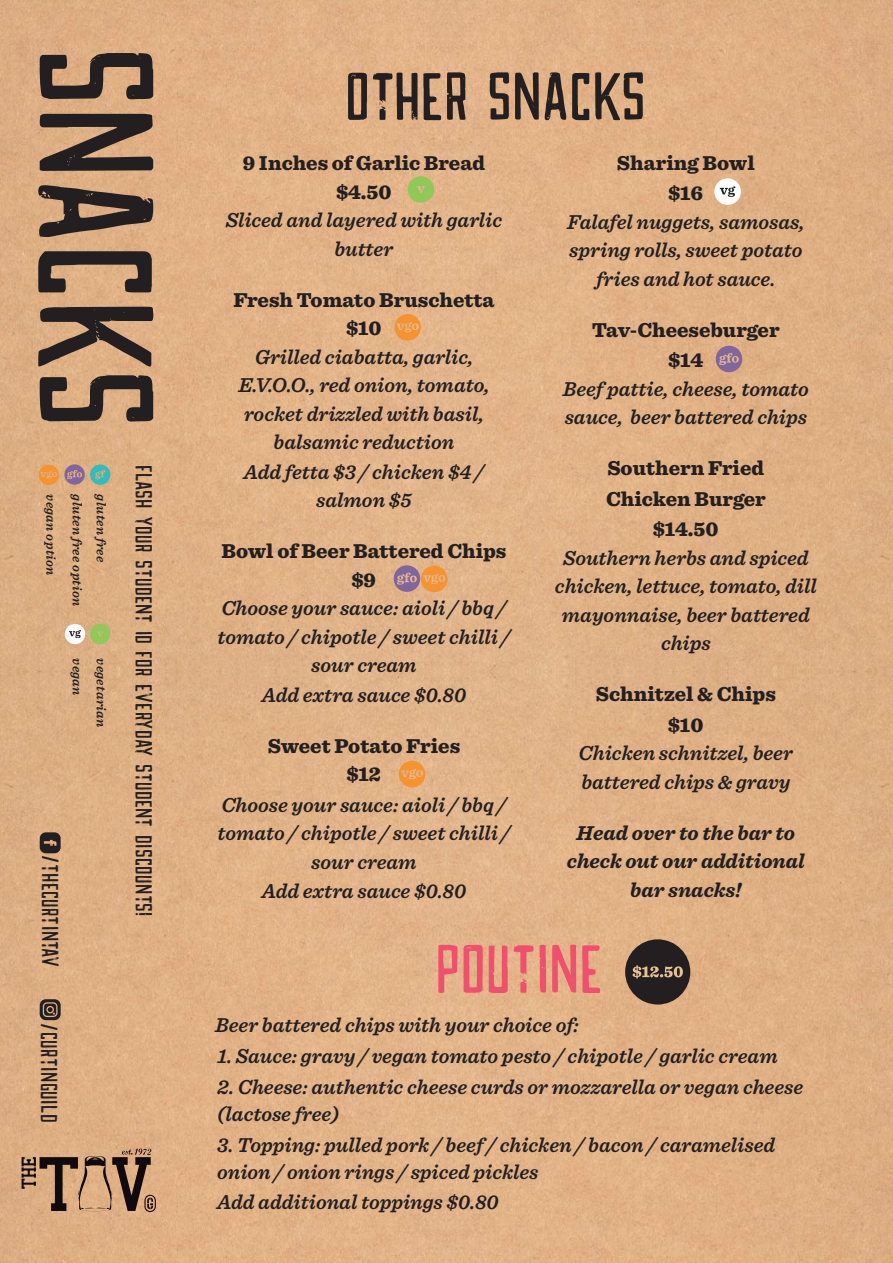
<style>
.page{position:relative;width:893px;height:1263px;background:#fff}
.page>*{position:absolute;margin:0;border:0;box-sizing:border-box;transform-origin:0 0}
.t1{font:142.35px "DK Katzenjammer";color:#231f20}
.t2{font:60px "DK Katzenjammer";color:#f04f6e}
.t3{font:59.25px "DK Katzenjammer";color:#231f20}
.t4{font:italic 600 21px/28.5px "Sentinel";color:#231f20;text-align:center}
.t5{font:900 21px/30.5px "Sentinel";color:#231f20;text-align:center}
.t6{font:italic 700 21px/28.5px "Sentinel";color:#231f20;text-align:center}
.t7{font:20.4px "DK Katzenjammer";letter-spacing:.025em;color:#231f20}
.t8{font:20.4px "DK Katzenjammer";color:#231f20}
.t9{font:italic 600 13.5px "Sentinel";letter-spacing:.025em;color:#231f20}
</style>
<div class="page">
<img style="left:0;top:0;width:445px;height:1263px">
<img style="left:445px;top:0;width:448px;height:1263px">
<svg style="left:22px;top:1148px;width:134px;height:64px;background:#a68263"></svg>
<svg style="left:40px;top:999px;width:21px;height:21px"></svg>
<svg style="left:40px;top:832px;width:21px;height:21px"></svg>
<svg style="left:39px;top:464px;width:71px;height:21px"></svg>
<svg style="left:394px;top:314px;width:27px;height:26px"></svg>
<svg style="left:399px;top:761px;width:26px;height:26px"></svg>
<svg style="left:394px;top:565px;width:54px;height:27px"></svg>
<svg style="left:716px;top:346px;width:26px;height:26px"></svg>
<svg style="left:408px;top:176px;width:26px;height:27px"></svg>
<div style="left:625px;top:939px;width:65px;height:65px;background:#231f20;border-radius:50%"></div>
<svg style="left:633px;top:965px;width:50px;height:13px"></svg>
<svg style="left:65px;top:624px;width:45px;height:20px"></svg>
<svg style="left:714px;top:178px;width:27px;height:27px"></svg>
<h1 class="t1" style="left:187px;top:46px;width:384px;rotate:90deg">SNACKS</h1>
<p class="t9" style="left:61px;top:494px;width:82px;rotate:90deg">vegan option</p>
<p class="t9" style="left:88px;top:494px;width:113px;rotate:90deg">gluten free option</p>
<p class="t9" style="left:112px;top:494px;width:69px;rotate:90deg">gluten free</p>
<p class="t9" style="left:88px;top:658px;width:39px;rotate:90deg">vegan</p>
<p class="t9" style="left:112px;top:658px;width:70px;rotate:90deg">vegetarian</p>
<p class="t8" style="left:63px;top:855px;width:113px;rotate:90deg">/THECURTINTAV</p>
<p class="t7" style="left:62px;top:1023px;width:101px;rotate:90deg">/CURTINGUILD</p>
<p class="t7" style="left:157px;top:464px;width:454px;rotate:90deg">FLASH YOUR STUDENT ID FOR EVERYDAY STUDENT DISCOUNTS!</p>
<h3 class="t3" style="left:345px;top:58px;width:302px">OTHER SNACKS</h3>
<p class="t5" style="left:243px;top:148px;width:244px;line-height:28.5px">9 Inches of Garlic Bread $4.50</p>
<p class="t4" style="left:226px;top:205px;width:278px">Sliced and layered with garlic butter</p>
<p class="t5" style="left:233px;top:284px;width:263px;line-height:28.5px">Fresh Tomato Bruschetta $10</p>
<p class="t4" style="left:238px;top:341px;width:252px">Grilled ciabatta, garlic,<br>E.V.O.O., red onion, tomato, rocket drizzled with basil, balsamic reduction<br>Add fetta $3 / chicken $4 / salmon $5</p>
<p class="t5" style="left:221px;top:536px;width:287px;line-height:28.5px">Bowl of Beer Battered Chips $9</p>
<p class="t4" style="left:217px;top:593px;width:295px">Choose your sauce: aioli / bbq / tomato / chipotle / sweet chilli / sour cream<br>Add extra sauce $0.80</p>
<p class="t5" style="left:268px;top:731px;width:194px;line-height:28.5px">Sweet Potato Fries $12</p>
<p class="t4" style="left:217px;top:789px;width:295px">Choose your sauce: aioli / bbq / tomato / chipotle / sweet chilli / sour cream<br>Add extra sauce $0.80</p>
<p class="t5" style="left:617px;top:147px;width:139px">Sharing Bowl $16</p>
<p class="t4" style="left:567px;top:207px;width:239px">Falafel nuggets, samosas, spring rolls, sweet potato fries and hot sauce.</p>
<p class="t5" style="left:592px;top:314px;width:189px">Tav-Cheeseburger $14</p>
<p class="t4" style="left:563px;top:373px;width:247px;text-align:left">Beef pattie, cheese, tomato sauce, beer battered chips</p>
<p class="t5" style="left:606px;top:452px;width:161px">Southern Fried<br>Chicken Burger $14.50</p>
<p class="t4" style="left:555px;top:542px;width:263px">Southern herbs and spiced chicken, lettuce, tomato, dill mayonnaise, beer battered chips</p>
<p class="t5" style="left:596px;top:678px;width:182px">Schnitzel &amp; Chips $10</p>
<p class="t4" style="left:579px;top:738px;width:216px;text-align:left">Chicken schnitzel, beer battered chips &amp; gravy</p>
<p class="t6" style="left:567px;top:817px;width:239px">Head over to the bar to check out our additional bar snacks!</p>
<h2 class="t2" style="left:435px;top:930px;width:169px">POUTINE</h2>
<p class="t4" style="left:215px;top:1009px;width:365px">Beer battered chips with your choice of:</p>
<p class="t4" style="left:217px;top:1041px;width:562px">1. Sauce: gravy / vegan tomato pesto / chipotle / garlic cream</p>
<p class="t4" style="left:217px;top:1072px;width:588px;line-height:27px;text-align:left">2. Cheese: authentic cheese curds or mozzarella or vegan cheese (lactose free)</p>
<p class="t4" style="left:217px;top:1130px;width:560px;line-height:27px;text-align:left">3. Topping: pulled pork / beef / chicken / bacon / caramelised onion / onion rings / spiced pickles</p>
<p class="t4" style="left:217px;top:1187px;width:283px">Add additional toppings $0.80</p>
</div>
